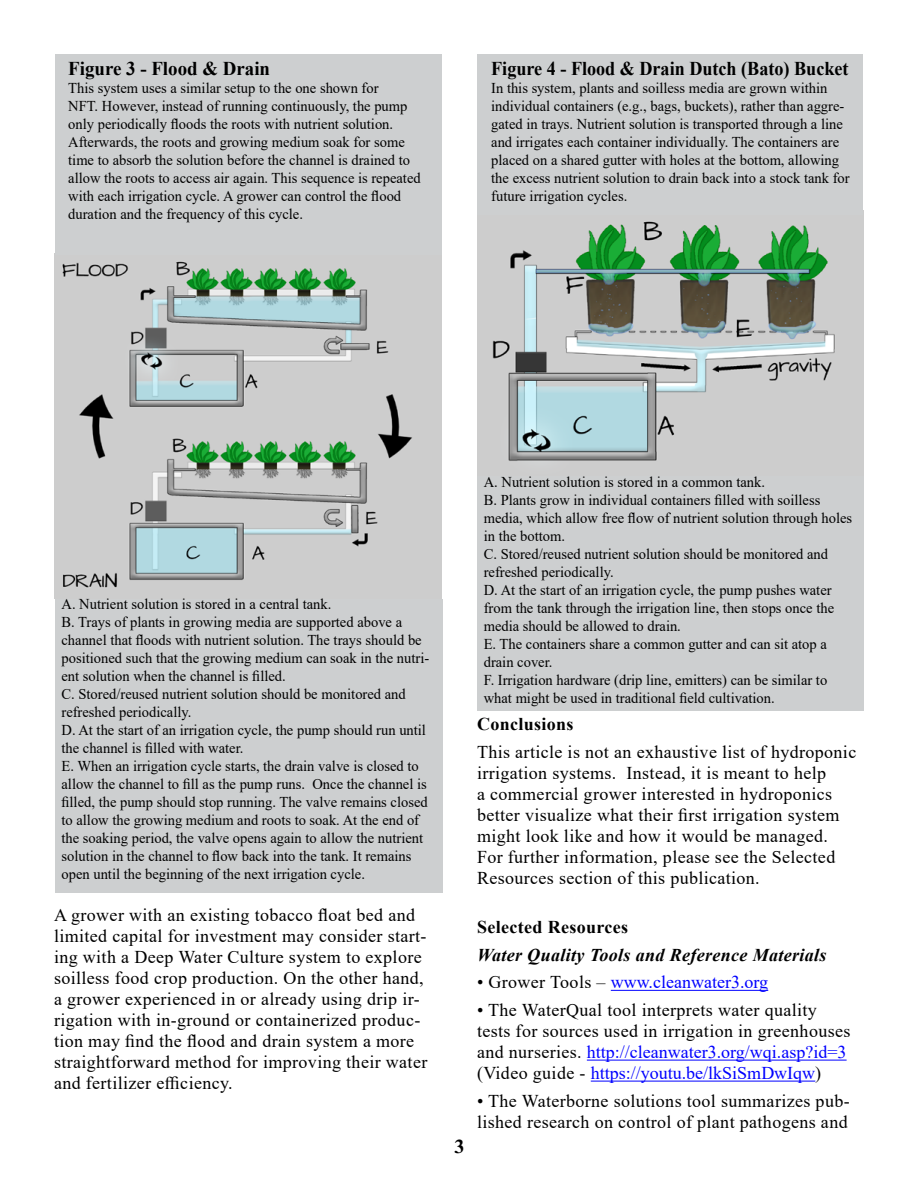
<style>
.page{position:relative;width:918px;height:1188px;background:#fff}
.page>*{position:absolute;margin:0;border:0;box-sizing:border-box;transform-origin:0 0}
.t1{font:700 19.5px "Times New Roman";color:#000;scale:.93 1}
.t2{font:700 19.5px "Times New Roman";color:#000}
.t3{font:18px/21px "Times New Roman";letter-spacing:.02em;color:#000}
.t4{font:italic 700 18px "Times New Roman";letter-spacing:.02em;color:#000}
.t5{font:18px "Times New Roman";color:#00f}
.t6{font:700 18px "Times New Roman";letter-spacing:.02em;color:#000}
.t7{font:700 18px "Times";color:#000}
.t8{font:15px/18px "Times New Roman";color:#000}
.s1{color:#000}
.s2{color:#00f}
</style>
<div class="page">
<hr style="left:611px;top:990px;width:157px;height:1px;background:#00f">
<hr style="left:587px;top:1060px;width:260px;height:1px;background:#00f">
<hr style="left:591px;top:1081px;width:224px;height:1px;background:#00f">
<img style="left:54px;top:254px;width:387px;height:345px">
<img style="left:477px;top:210px;width:386px;height:266px">
<div style="left:55px;top:599px;width:387px;height:293px;background:#cdcfd0"></div>
<div style="left:477px;top:476px;width:387px;height:235px;background:#cdcfd0"></div>
<div style="left:55px;top:55px;width:387px;height:200px;background:#cdcfd0"></div>
<div style="left:478px;top:55px;width:385px;height:160px;background:#cdcfd0"></div>
<h1 class="t2" style="left:68px;top:54px;width:203px">Figure 3 - Flood &amp; Drain</h1>
<p class="t8" style="left:68px;top:78px;width:354px">This system uses a similar setup to the one shown for<br>NFT. However, instead of running continuously, the pump only periodically floods the roots with nutrient solution.<br>Afterwards, the roots and growing medium soak for some time to absorb the solution before the channel is drained to allow the roots to access air again. This sequence is repeated with each irrigation cycle. A grower can control the flood duration and the frequency of this cycle.</p>
<h1 class="t1" style="left:491px;top:54px;width:386px">Figure 4 - Flood &amp; Drain Dutch (Bato) Bucket</h1>
<p class="t8" style="left:491px;top:78px;width:360px">In this system, plants and soilless media are grown within individual containers (e.g., bags, buckets), rather than aggre&shy;gated in trays. Nutrient solution is transported through a line and irrigates each container individually. The containers are placed on a shared gutter with holes at the bottom, allowing the excess nutrient solution to drain back into a stock tank for future irrigation cycles.</p>
<p class="t8" style="left:62px;top:595px;width:369px">A. Nutrient solution is stored in a central tank.<br>B. Trays of plants in growing media are supported above a channel that floods with nutrient solution. The trays should be positioned such that the growing medium can soak in the nutri&shy;ent solution when the channel is filled.<br>C. Stored/reused nutrient solution should be monitored and refreshed periodically.<br>D. At the start of an irrigation cycle, the pump should run until the channel is filled with water.<br>E. When an irrigation cycle starts, the drain valve is closed to allow the channel to fill as the pump runs. Once the channel is filled, the pump should stop running. The valve remains closed to allow the growing medium and roots to soak. At the end of the soaking period, the valve opens again to allow the nutrient solution in the channel to flow back into the tank. It remains open until the beginning of the next irrigation cycle.</p>
<p class="t3" style="left:54px;top:904px;width:375px">A grower with an existing tobacco float bed and limited capital for investment may consider start&shy;ing with a Deep Water Culture system to explore soilless food crop production. On the other hand, a grower experienced in or already using drip ir&shy;rigation with in-ground or containerized produc&shy;tion may find the flood and drain system a more straightforward method for improving their water and fertilizer efficiency.</p>
<p class="t7" style="left:454px;top:1135px;width:11px">3</p>
<p class="t8" style="left:484px;top:472px;width:370px">A. Nutrient solution is stored in a common tank.<br>B. Plants grow in individual containers filled with soilless media, which allow free flow of nutrient solution through holes in the bottom.<br>C. Stored/reused nutrient solution should be monitored and refreshed periodically.<br>D. At the start of an irrigation cycle, the pump pushes water from the tank through the irrigation line, then stops once the media should be allowed to drain.<br>E. The containers share a common gutter and can sit atop a drain cover.<br>F. Irrigation hardware (drip line, emitters) can be similar to what might be used in traditional field cultivation.</p>
<p class="t6" style="left:477px;top:711px;width:98px">Conclusions</p>
<p class="t3" style="left:477px;top:741px;width:381px">This article is not an exhaustive list of hydroponic irrigation systems. Instead, it is meant to help<br>a commercial grower interested in hydroponics better visualize what their first irrigation system might look like and how it would be managed.<br>For further information, please see the Selected Resources section of this publication.</p>
<p class="t6" style="left:477px;top:914px;width:153px">Selected Resources</p>
<p class="t4" style="left:477px;top:942px;width:351px">Water Quality Tools and Reference Materials</p>
<p class="t5" style="left:477px;top:970px;width:293px"><span class="s1">• Grower Tools –</span> www.cleanwater3.org</p>
<p class="t3" style="left:477px;top:999px;width:375px">• The WaterQual tool interprets water quality tests for sources used in irrigation in greenhouses and nurseries. <span class="s2">http://cleanwater3.org/wqi.asp?id=3 </span>(Video guide - <span class="s2">https://youtu.be/lkSiSmDwIqw</span>)</p>
<p class="t3" style="left:477px;top:1090px;width:374px">• The Waterborne solutions tool summarizes pub&shy;lished research on control of plant pathogens and</p>
</div>
